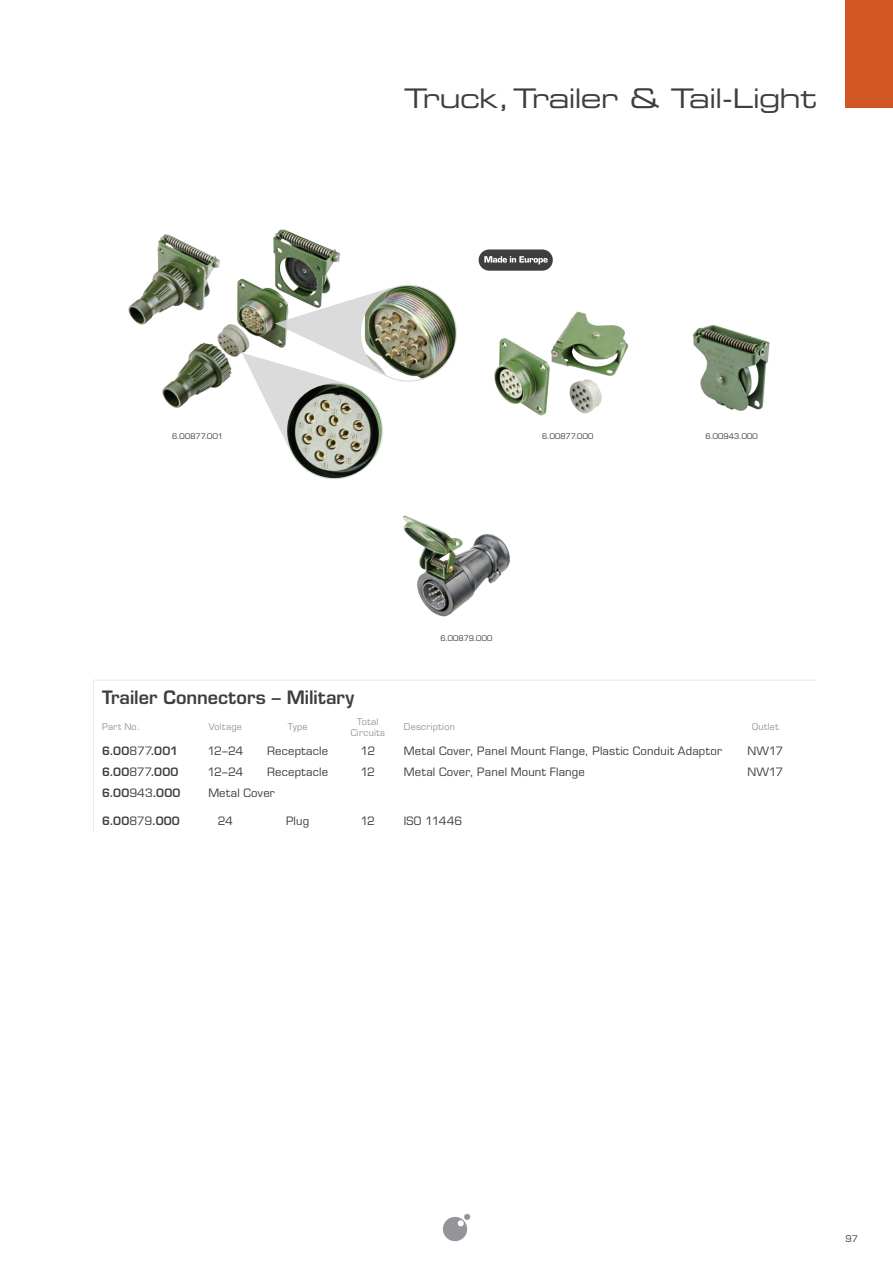
<style>
.page{position:relative;width:893px;height:1263px;background:#fff}
.page>*{position:absolute;margin:0;border:0;box-sizing:border-box;transform-origin:0 0}
.t1{font:27px "Eurostile LT Std Ex 2";letter-spacing:-.035em;color:#3e3e3f}
.t2{font:600 18px "Eurostile LT Std";color:#3e3e3f}
.t3{font:11.25px "Eurostile LT Std";letter-spacing:.02em;color:#3e3e3f}
.t4{font:600 11.25px "Eurostile LT Std";letter-spacing:.015em;color:#3e3e3f}
.t5{font:9px/10.8px "Eurostile LT Std";letter-spacing:.03em;color:#949699;text-align:center}
.t6{font:9px "Eurostile LT Std";color:#3e3e3f}
.t7{font:7.5px "Eurostile LT Std";letter-spacing:.02em;color:#3e3e3f}
.s1{font-weight:400}
</style>
<div class="page">
<svg style="left:443px;top:1214px;width:27px;height:27px"></svg>
<div style="left:846px;top:0;width:47px;height:108px;background:#d35625"></div>
<hr style="left:93px;top:680px;width:107px;height:1px;background:#e6e7e9">
<hr style="left:200px;top:680px;width:51px;height:1px;background:#e6e7e9">
<hr style="left:251px;top:680px;width:93px;height:1px;background:#e6e7e9">
<hr style="left:344px;top:680px;width:47px;height:1px;background:#e6e7e9">
<hr style="left:391px;top:680px;width:340px;height:1px;background:#e6e7e9">
<hr style="left:731px;top:680px;width:68px;height:1px;background:#e6e7e9">
<svg style="left:799px;top:680px;width:17px;height:1px"></svg>
<hr style="left:93px;top:680px;width:1px;height:34px;background:#e6e7e9">
<svg style="left:93px;top:714px;width:1px;height:117px"></svg>
<img style="left:693px;top:325px;width:77px;height:86px">
<img style="left:494px;top:311px;width:135px;height:105px">
<img style="left:162px;top:229px;width:178px;height:179px">
<img style="left:242px;top:283px;width:215px;height:148px">
<img style="left:281px;top:383px;width:107px;height:97px">
<img style="left:128px;top:231px;width:95px;height:96px">
<img style="left:402px;top:515px;width:109px;height:102px">
<svg style="left:479px;top:249px;width:74px;height:22px"></svg>
<h1 class="t1" style="left:404px;top:80px;width:414px">Truck,Trailer &amp; Tail-Light</h1>
<p class="t7" style="left:172px;top:432px;width:52px">6.00877.001</p>
<p class="t7" style="left:542px;top:432px;width:53px">6.00877.000</p>
<p class="t7" style="left:705px;top:432px;width:54px">6.00943.000</p>
<p class="t7" style="left:440px;top:634px;width:54px">6.00879.000</p>
<h2 class="t2" style="left:102px;top:686px;width:254px">Trailer Connectors – Military</h2>
<p class="t5" style="left:102px;top:722px;width:39px">Part No.</p>
<p class="t5" style="left:209px;top:722px;width:35px">Voltage</p>
<p class="t5" style="left:288px;top:722px;width:21px">Type</p>
<p class="t5" style="left:351px;top:716px;width:36px">Total<br>Circuits</p>
<p class="t5" style="left:404px;top:722px;width:53px">Description</p>
<p class="t5" style="left:752px;top:722px;width:28px">Outlet</p>
<p class="t4" style="left:102px;top:743px;width:78px">6.00<span class="s1">877</span>.001</p>
<p class="t3" style="left:208px;top:744px;width:37px">12–24</p>
<p class="t3" style="left:267px;top:744px;width:63px">Receptacle</p>
<p class="t3" style="left:361px;top:744px;width:16px">12</p>
<p class="t3" style="left:404px;top:744px;width:320px">Metal Cover, Panel Mount Flange, Plastic Conduit Adaptor</p>
<p class="t3" style="left:747px;top:744px;width:38px">NW17</p>
<p class="t4" style="left:102px;top:765px;width:78px">6.00<span class="s1">877</span>.000</p>
<p class="t3" style="left:208px;top:765px;width:37px">12–24</p>
<p class="t3" style="left:267px;top:765px;width:63px">Receptacle</p>
<p class="t3" style="left:361px;top:765px;width:16px">12</p>
<p class="t3" style="left:404px;top:765px;width:183px">Metal Cover, Panel Mount Flange</p>
<p class="t3" style="left:747px;top:765px;width:38px">NW17</p>
<p class="t4" style="left:102px;top:786px;width:80px">6.00<span class="s1">943</span>.000</p>
<p class="t3" style="left:208px;top:786px;width:68px">Metal Cover</p>
<p class="t4" style="left:102px;top:813px;width:79px">6.00<span class="s1">879</span>.000</p>
<p class="t3" style="left:218px;top:814px;width:17px">24</p>
<p class="t3" style="left:286px;top:814px;width:25px">Plug</p>
<p class="t3" style="left:360px;top:814px;width:16px">12</p>
<p class="t3" style="left:404px;top:814px;width:60px">ISO 11446</p>
<p class="t6" style="left:846px;top:1233px;width:14px">97</p>
</div>
